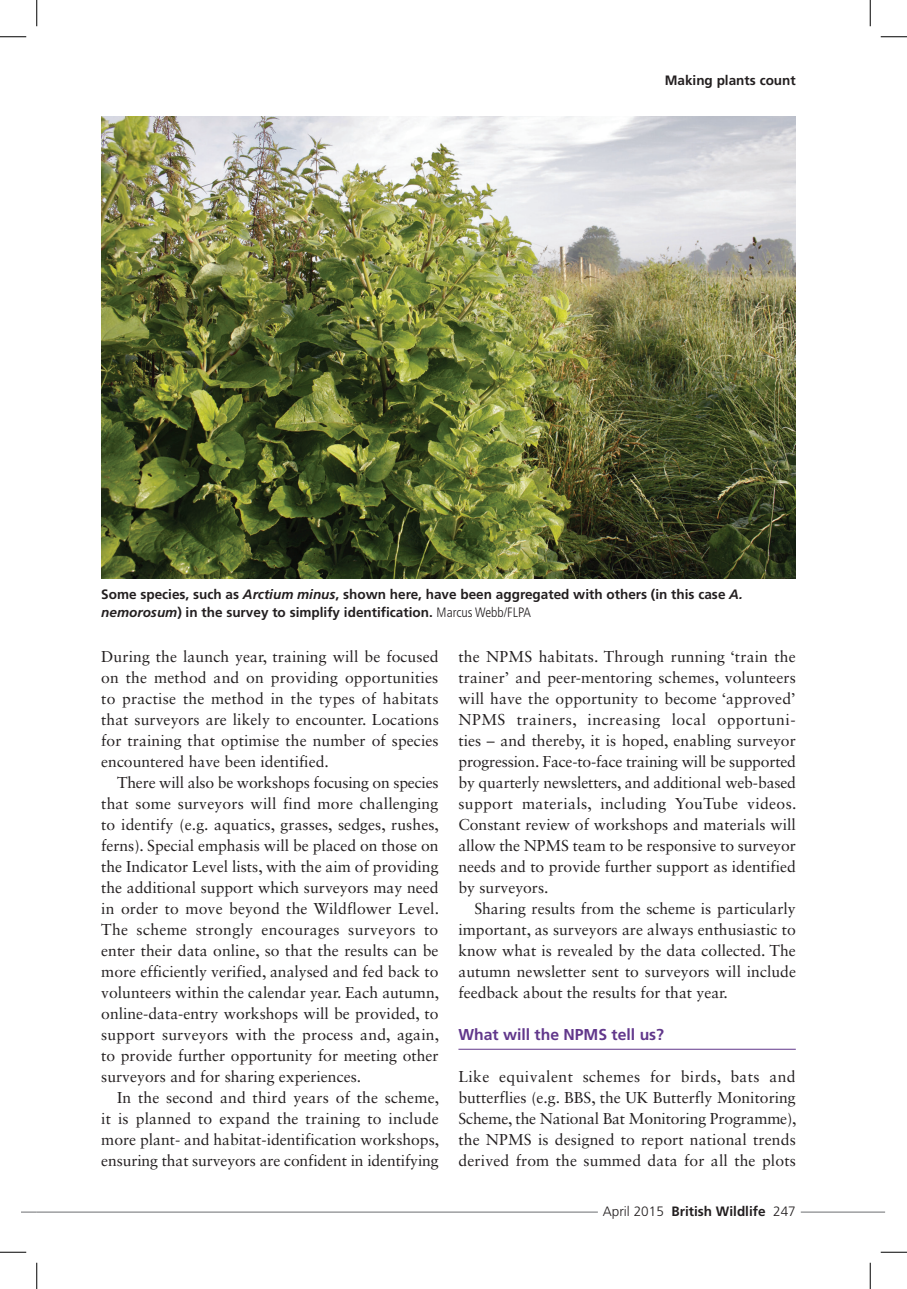
<style>
.page{position:relative;width:907px;height:1289px;background:#fff}
.page>*{position:absolute;margin:0;border:0;box-sizing:border-box;transform-origin:0 0}
.t1{font:15.75px/21px "Sabon LT Std";color:#231f20;text-align:justify}
.t2{font:700 15.75px "Frutiger LT Std";color:#61378b}
.t3{font:700 13.65px/17.5px "Frutiger LT Std";color:#231f20}
.s1{font-style:italic}
.s2{font-weight:300;font-stretch:condensed}
.s3{font-weight:300}
</style>
<div class="page">
<svg style="left:22px;top:1212px;width:15px;height:1px"></svg>
<hr style="left:37px;top:1212px;width:848px;height:1px;background:#6c6d70">
<div style="left:598px;top:1208px;width:203px;height:7px;background:#fff"></div>
<hr style="left:458px;top:1049px;width:338px;height:1px;background:#61378b">
<img style="left:101px;top:116px;width:695px;height:462px">
<svg style="left:0;top:36px;width:26px;height:1px"></svg>
<svg style="left:881px;top:36px;width:26px;height:1px"></svg>
<svg style="left:0;top:1252px;width:26px;height:1px"></svg>
<svg style="left:881px;top:1252px;width:26px;height:1px"></svg>
<svg style="left:36px;top:0;width:1px;height:26px"></svg>
<svg style="left:36px;top:1263px;width:1px;height:26px"></svg>
<svg style="left:870px;top:0;width:1px;height:26px"></svg>
<svg style="left:870px;top:1263px;width:1px;height:26px"></svg>
<p class="t3" style="left:665px;top:72px;width:133px">Making plants count</p>
<p class="t3" style="left:101px;top:586px;width:643px">Some species, such as <span class="s1">Arctium minus</span>, shown here, have been aggregated with others (in this case <span class="s1">A. nemorosum</span>) in the survey to simplify identification. <span class="s2">Marcus Webb/FLPA</span></p>
<p class="t1" style="left:101px;top:646px;width:339px">During the launch year, training will be focused on the method and on providing opportunities to practise the method in the types of habitats that surveyors are likely to encounter. Locations for training that optimise the number of species encountered have been identified.</p>
<p class="t1" style="left:101px;top:772px;width:339px;text-indent:16px">There will also be workshops focusing on species that some surveyors will find more challenging to identify (e.g. aquatics, grasses, sedges, rushes, ferns). Special emphasis will be placed on those on the Indicator Level lists, with the aim of providing the additional support which surveyors may need in order to move beyond the Wildflower Level.<br>The scheme strongly encourages surveyors to enter their data online, so that the results can be more efficiently verified, analysed and fed back to volunteers within the calendar year. Each autumn, online-data-entry workshops will be provided, to support surveyors with the process and, again, to provide further opportunity for meeting other surveyors and for sharing experiences.</p>
<p class="t1" style="left:101px;top:1087px;width:339px;text-indent:16px">In the second and third years of the scheme, it is planned to expand the training to include more plant- and habitat-identification workshops, ensuring that surveyors are confident in identifying</p>
<p class="t1" style="left:458px;top:646px;width:340px">the NPMS habitats. Through running ‘train the trainer’ and peer-mentoring schemes, volunteers will have the opportunity to become ‘approved’ NPMS trainers, increasing local opportuni&shy;ties – and thereby, it is hoped, enabling surveyor progression. Face-to-face training will be supported by quarterly newsletters, and additional web-based support materials, including YouTube videos.<br>Constant review of workshops and materials will allow the NPMS team to be responsive to surveyor needs and to provide further support as identified by surveyors.</p>
<p class="t1" style="left:458px;top:898px;width:339px;text-indent:16px">Sharing results from the scheme is particularly important, as surveyors are always enthusiastic to know what is revealed by the data collected. The autumn newsletter sent to surveyors will include feedback about the results for that year.</p>
<p class="t2" style="left:458px;top:1025px;width:207px">What will the NPMS tell us?</p>
<p class="t1" style="left:458px;top:1066px;width:340px">Like equivalent schemes for birds, bats and butterflies (e.g. BBS, the UK Butterfly Monitoring Scheme, the National Bat Monitoring Programme), the NPMS is designed to report national trends derived from the summed data for all the plots</p>
<p class="t3" style="left:603px;top:1203px;width:194px"><span class="s3">April 2015</span> British Wildlife <span class="s3">247</span></p>
</div>
